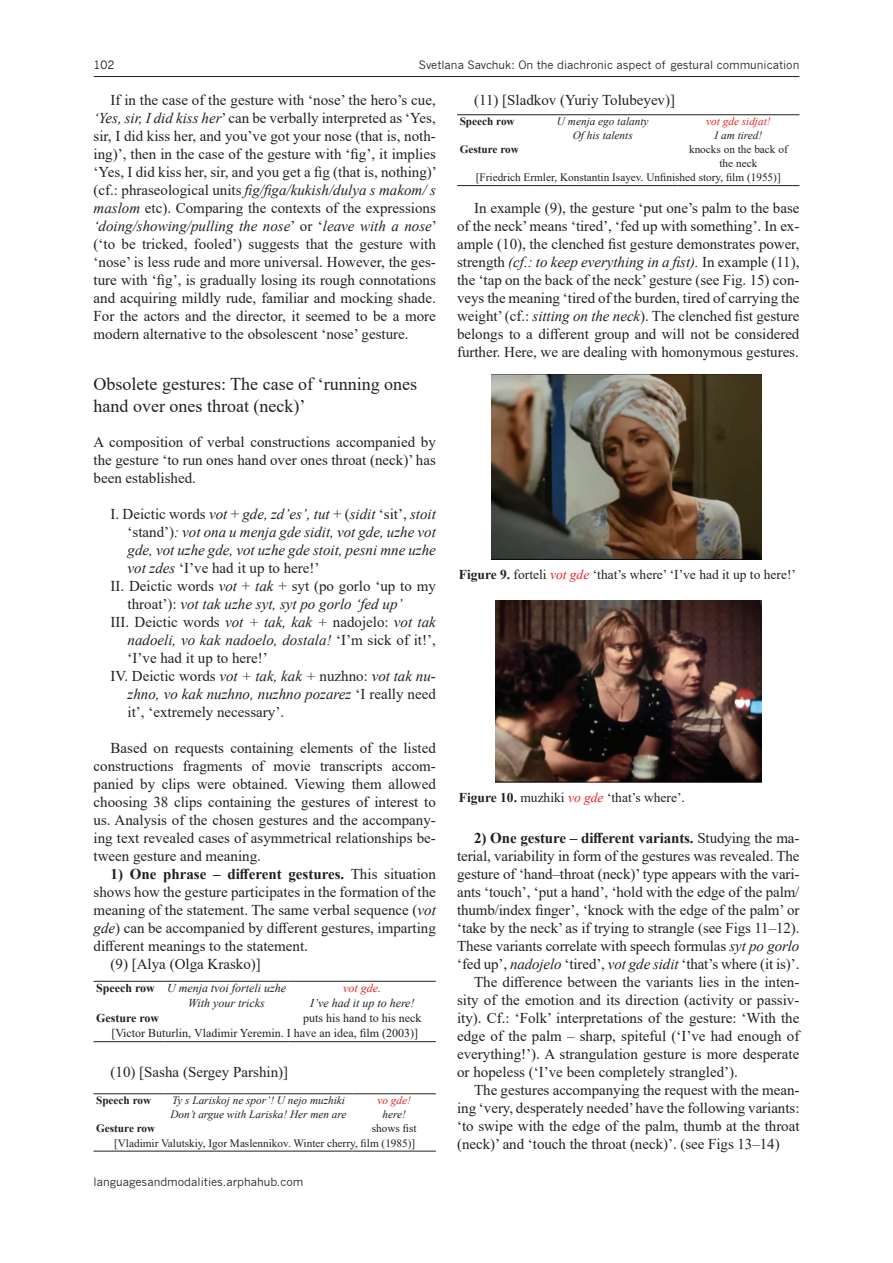
<style>
.page{position:relative;width:893px;height:1263px;background:#fff}
.page>*{position:absolute;margin:0;border:0;box-sizing:border-box;transform-origin:0 0}
.H_2{font:18px/21.6px "Times New Roman";color:#231f20}
.Body_text{font:15px/18px "Times New Roman";color:#231f20;text-align:justify}
.Body_text-2{font:italic 15px/18px "Times New Roman";color:#231f20;text-align:justify}
.Body_text_-_no_inden{font:15px/18px "Times New Roman";color:#231f20;text-align:justify}
.FIG_Caption{font:13.5px "Times New Roman";color:#231f20}
.Table-text{font:italic 12px/15px "Times New Roman";color:#231f20;text-align:center}
.Body_text-3{font:12px "Times New Roman";color:#231f20}
.Table-text-2{font:12px "Times New Roman";color:#231f20}
.Table-text-3{font:700 12px "Times New Roman";color:#231f20}
.Body_text-4{font:11.25px "Times New Roman";color:#231f20}
.t1{font:11.25px "News Gothic";color:#231f20}
.Table-text-4{font:italic 11.25px/13.5px "Times New Roman";color:#231f20}
.Table-text-5{font:700 11.25px "Times New Roman";color:#231f20}
.Table-text-6{font:11.25px/13.5px "Times New Roman";color:#231f20;text-align:center}
.Body_text-5{font:italic 11.25px "Times New Roman";color:#ee1f23}
.Body_text-6{font:italic 11.25px "Times New Roman";color:#231f20}
.s1{font-style:italic}
.s2{font-style:normal}
.s3{font-weight:700}
.s4{font-style:italic;color:#ee1f23}
.s5{color:#ee1f23}
</style>
<div class="page">
<hr style="left:94px;top:76px;width:705px;height:1px;background:#231f20">
<hr style="left:94px;top:981px;width:71px;height:1px;background:#231f20">
<hr style="left:165px;top:981px;width:124px;height:1px;background:#231f20">
<hr style="left:289px;top:981px;width:147px;height:1px;background:#231f20">
<hr style="left:94px;top:1041px;width:71px;height:1px;background:#231f20">
<hr style="left:165px;top:1041px;width:124px;height:1px;background:#231f20">
<hr style="left:289px;top:1041px;width:147px;height:1px;background:#231f20">
<hr style="left:94px;top:1093px;width:71px;height:1px;background:#231f20">
<hr style="left:165px;top:1093px;width:187px;height:1px;background:#231f20">
<hr style="left:352px;top:1093px;width:84px;height:1px;background:#231f20">
<hr style="left:94px;top:1151px;width:71px;height:1px;background:#231f20">
<hr style="left:165px;top:1151px;width:187px;height:1px;background:#231f20">
<hr style="left:352px;top:1151px;width:84px;height:1px;background:#231f20">
<hr style="left:457px;top:114px;width:71px;height:1px;background:#231f20">
<hr style="left:528px;top:114px;width:149px;height:1px;background:#231f20">
<hr style="left:677px;top:114px;width:122px;height:1px;background:#231f20">
<hr style="left:457px;top:185px;width:71px;height:1px;background:#231f20">
<hr style="left:528px;top:185px;width:149px;height:1px;background:#231f20">
<hr style="left:677px;top:185px;width:122px;height:1px;background:#231f20">
<img style="left:492px;top:375px;width:269px;height:184px">
<img style="left:495px;top:601px;width:266px;height:181px">
<p class="t1" style="left:94px;top:58px;width:23px">102</p>
<p class="t1" style="left:419px;top:58px;width:382px">Svetlana Savchuk: On the diachronic aspect of gestural communication</p>
<p class="Body_text" style="left:94px;top:91px;width:345px;text-indent:17px">If in the case of the gesture with ‘nose’ the hero’s cue, <span class="s1">‘Yes, sir, I did kiss her</span>’ can be verbally interpreted as ‘Yes, sir, I did kiss her, and you’ve got your nose (that is, noth&shy;ing)’, then in the case of the gesture with ‘fig’, it implies ‘Yes, I did kiss her, sir, and you get a fig (that is, nothing)’ (cf.: phraseological units <span class="s1">fig/figa/kukish/dulya s makom/ s maslom</span> etc). Comparing the contexts of the expressions <span class="s1">‘doing/showing/pulling the nose</span>’ or ‘<span class="s1">leave with a nose</span>’ (‘to be tricked, fooled’) suggests that the gesture with ‘nose’ is less rude and more universal. However, the ges&shy;ture with ‘fig’, is gradually losing its rough connotations and acquiring mildly rude, familiar and mocking shade.<br>For the actors and the director, it seemed to be a more modern alternative to the obsolescent ‘nose’ gesture.</p>
<p class="H_2" style="left:94px;top:373px;width:325px">Obsolete gestures: The case of ‘running ones hand over ones throat (neck)’</p>
<p class="Body_text_-_no_inden" style="left:94px;top:433px;width:344px">A composition of verbal constructions accompanied by the gesture ‘to run ones hand over ones throat (neck)’ has been established.</p>
<p class="Body_text-2" style="left:128px;top:505px;width:310px;text-indent:-17px"><span class="s2">I. Deictic words</span> vot <span class="s2">+</span> gde, zd’es’, tut <span class="s2">+ (</span>sidit <span class="s2">‘sit’,</span> stoit <span class="s2">‘stand’)</span>: vot ona u menja gde sidit, vot gde, uzhe vot gde, vot uzhe gde, vot uzhe gde stoit, pesni mne uzhe vot zdes <span class="s2">‘I’ve had it up to here!’</span></p>
<p class="Body_text" style="left:128px;top:577px;width:310px;text-indent:-17px">II. Deictic words <span class="s1">vot</span> + <span class="s1">tak</span> + syt (po gorlo ‘up to my throat’): <span class="s1">vot tak uzhe syt, syt po gorlo ‘fed up’</span></p>
<p class="Body_text" style="left:128px;top:613px;width:310px;text-indent:-17px">III. Deictic words <span class="s1">vot + tak, kak +</span> nadojelo: <span class="s1">vot tak nadoeli, vo kak nadoelo, dostala!</span> ‘I’m sick of it!’, ‘I’ve had it up to here!’</p>
<p class="Body_text" style="left:128px;top:667px;width:310px;text-indent:-17px">IV. Deictic words <span class="s1">vot + tak, kak +</span> nuzhno: <span class="s1">vot tak nu&shy;zhno, vo kak nuzhno, nuzhno pozarez</span> ‘I really need it’, ‘extremely necessary’.</p>
<p class="Body_text" style="left:94px;top:739px;width:344px;text-indent:17px">Based on requests containing elements of the listed constructions fragments of movie transcripts accom&shy;panied by clips were obtained. Viewing them allowed choosing 38 clips containing the gestures of interest to us. Analysis of the chosen gestures and the accompany&shy;ing text revealed cases of asymmetrical relationships be&shy;tween gesture and meaning.</p>
<p class="Body_text" style="left:94px;top:865px;width:344px;text-indent:17px"><span class="s3">1) One phrase – different gestures.</span> This situation shows how the gesture participates in the formation of the meaning of the statement. The same verbal sequence (<span class="s1">vot gde</span>) can be accompanied by different gestures, imparting different meanings to the statement.</p>
<p class="Body_text" style="left:111px;top:955px;width:152px">(9) [Alya (Olga Krasko)]</p>
<p class="Body_text" style="left:474px;top:91px;width:202px">(11) [Sladkov (Yuriy Tolubeyev)]</p>
<p class="Table-text-5" style="left:460px;top:113px;width:57px">Speech row</p>
<p class="Table-text-4" style="left:557px;top:114px;width:93px;text-align:center">U menja ego talanty<br>Of his talents</p>
<p class="Body_text-5" style="left:706px;top:114px;width:66px">vot gde sidjat!</p>
<p class="Body_text-6" style="left:715px;top:127px;width:49px">I am tired!</p>
<p class="Table-text-5" style="left:460px;top:141px;width:61px">Gesture row</p>
<p class="Table-text-6" style="left:689px;top:142px;width:100px">knocks on the back of the neck</p>
<p class="Body_text-4" style="left:476px;top:170px;width:306px">[Friedrich Ermler, Konstantin Isayev. Unfinished story, film (1955)]</p>
<p class="Body_text" style="left:457px;top:199px;width:344px;text-indent:17px">In example (9), the gesture ‘put one’s palm to the base of the neck’ means ‘tired’, ‘fed up with something’. In ex&shy;ample (10), the clenched fist gesture demonstrates power, strength <span class="s1">(cf.: to keep everything in a fist).</span> In example (11), the ‘tap on the back of the neck’ gesture (see Fig. 15) con&shy;veys the meaning ‘tired of the burden, tired of carrying the weight’ (cf.: <span class="s1">sitting on the neck</span>). The clenched fist gesture belongs to a different group and will not be considered further. Here, we are dealing with homonymous gestures.</p>
<p class="FIG_Caption" style="left:459px;top:565px;width:339px"><span class="s3">Figure 9.</span> forteli <span class="s4">vot gde</span> ‘that’s where’ ‘I’ve had it up to here!’</p>
<p class="FIG_Caption" style="left:459px;top:788px;width:228px"><span class="s3">Figure 10.</span> muzhiki <span class="s4">vo gde</span> ‘that’s where’.</p>
<p class="Body_text" style="left:457px;top:829px;width:344px;text-indent:17px"><span class="s3">2) One gesture – different variants.</span> Studying the ma&shy;terial, variability in form of the gestures was revealed. The gesture of ‘hand–throat (neck)’ type appears with the vari&shy;ants ‘touch’, ‘put a hand’, ‘hold with the edge of the palm/ thumb/index finger’, ‘knock with the edge of the palm’ or ‘take by the neck’ as if trying to strangle (see Figs 11–12).<br>These variants correlate with speech formulas <span class="s1">syt po gorlo </span>‘fed up’, <span class="s1">nadojelo</span> ‘tired’, <span class="s1">vot gde sidit</span> ‘that’s where (it is)’.</p>
<p class="Body_text" style="left:457px;top:973px;width:344px;text-indent:17px">The difference between the variants lies in the inten&shy;sity of the emotion and its direction (activity or passiv&shy;ity). Cf.: ‘Folk’ interpretations of the gesture: ‘With the edge of the palm – sharp, spiteful (‘I’ve had enough of everything!’). A strangulation gesture is more desperate or hopeless (‘I’ve been completely strangled’).</p>
<p class="Body_text" style="left:457px;top:1081px;width:344px;text-indent:17px">The gestures accompanying the request with the mean&shy;ing ‘very, desperately needed’ have the following variants: ‘to swipe with the edge of the palm, thumb at the throat (neck)’ and ‘touch the throat (neck)’. (see Figs 13–14)</p>
<p class="Table-text-3" style="left:96px;top:979px;width:60px">Speech row</p>
<p class="Table-text" style="left:167px;top:980px;width:121px">U menja tvoi forteli uzhe<br>With your tricks</p>
<p class="Table-text" style="left:310px;top:980px;width:106px"><span class="s5">vot gde</span>.<br>I’ve had it up to here!</p>
<p class="Table-text-3" style="left:96px;top:1009px;width:65px">Gesture row</p>
<p class="Table-text-2" style="left:303px;top:1010px;width:120px">puts his hand to his neck</p>
<p class="Body_text-3" style="left:111px;top:1025px;width:308px">[Victor Buturlin, Vladimir Yeremin. I have an idea, film (2003)]</p>
<p class="Body_text" style="left:111px;top:1063px;width:179px">(10) [Sasha (Sergey Parshin)]</p>
<p class="Table-text-5" style="left:96px;top:1092px;width:57px">Speech row</p>
<p class="Table-text-4" style="left:171px;top:1093px;width:178px">Ty s Lariskoj ne spor’! U nejo muzhiki<br>Don’t argue with Lariska! Her men are</p>
<p class="Body_text-5" style="left:377px;top:1093px;width:35px">vo gde!</p>
<p class="Body_text-6" style="left:382px;top:1106px;width:25px">here!</p>
<p class="Table-text-5" style="left:96px;top:1120px;width:61px">Gesture row</p>
<p class="Table-text-6" style="left:372px;top:1121px;width:46px">shows fist</p>
<p class="Body_text-4" style="left:114px;top:1135px;width:303px">[Vladimir Valutskiy, Igor Maslennikov. Winter cherry, film (1985)]</p>
<p class="t1" style="left:94px;top:1175px;width:211px">languagesandmodalities.arphahub.com</p>
</div>
